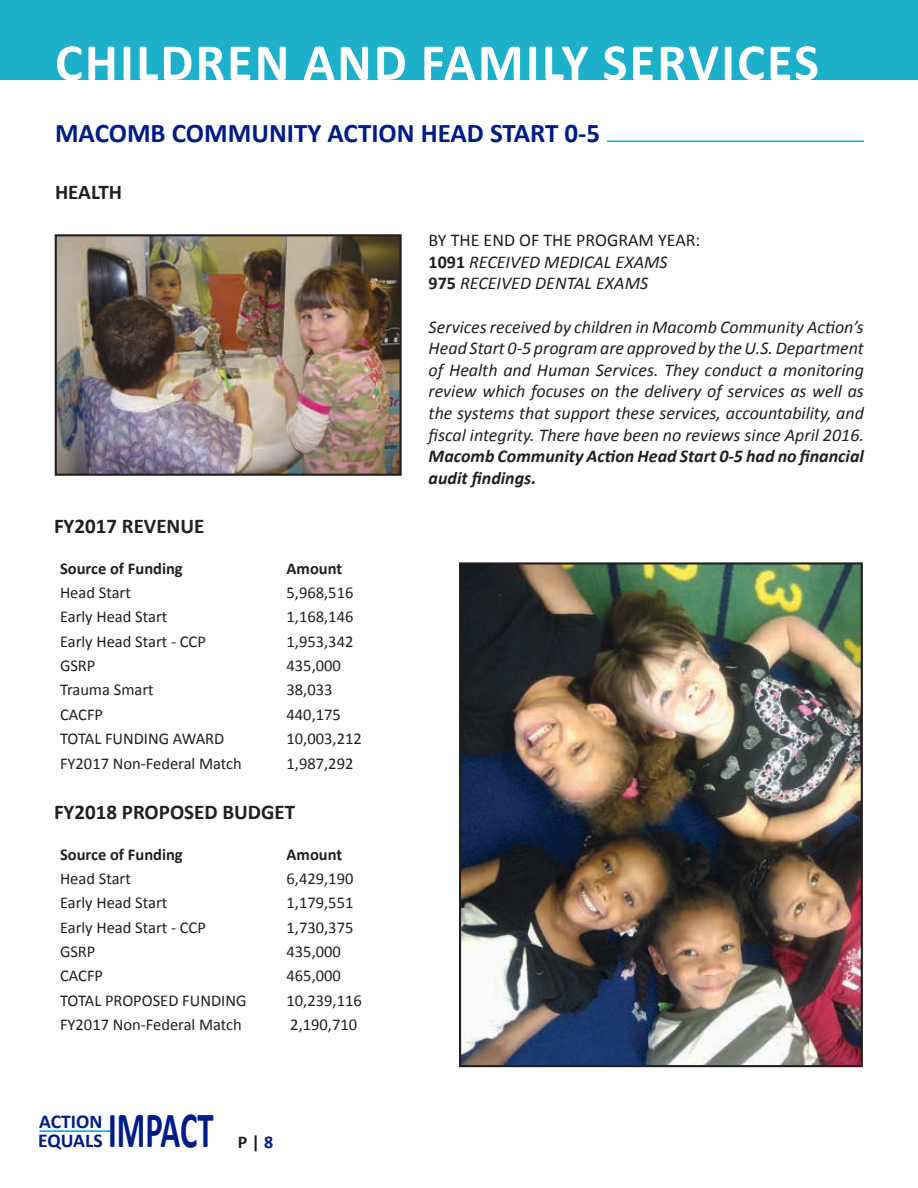
<style>
.page{position:relative;width:918px;height:1188px;background:#fff}
.page>*{position:absolute;margin:0;border:0;box-sizing:border-box;transform-origin:0 0}
.t1{font:700 52.5px "Calibri";letter-spacing:.04em;color:#fff}
.t2{font:700 51px "Calibri";color:#001c88;scale:.64 1}
.t3{font:700 27px "Calibri";color:#001c88}
.t4{font:700 21px "Calibri";color:#231f20}
.t5{font:700 19.65px/19.6px "Calibri";color:#001c88}
.t6{font:italic 18px/21.6px "Calibri";color:#231f20}
.t7{font:italic 700 18px/21.6px "Calibri";color:#231f20}
.t8{font:700 18px "Calibri";color:#231f20}
.t9{font:16.5px "Calibri";color:#231f20}
.t10{font:700 16.5px "Calibri";color:#231f20}
.s1{color:#001c88}
.s2{font-style:normal}
.s3{font-weight:700;font-style:normal}
</style>
<div class="page">
<div style="left:0;top:0;width:918px;height:80px;background:#1cb0ca"></div>
<hr style="left:607px;top:141px;width:257px;height:1px;background:#00aeef">
<img style="left:462px;top:565px;width:398px;height:499px">
<div style="left:459px;top:562px;width:404px;height:505px;border:2px solid #231f20"></div>
<hr style="left:39px;top:1130px;width:73px;height:2px;background:#00aeef">
<img style="left:58px;top:237px;width:341px;height:236px">
<div style="left:55px;top:234px;width:347px;height:242px;border:2px solid #231f20"></div>
<h1 class="t1" style="left:55px;top:29px;width:137px">chi ldren</h1>
<h1 class="t1" style="left:303px;top:29px;width:35px">and</h1>
<h1 class="t1" style="left:421px;top:29px;width:29px">fami</h1>
<h1 class="t1" style="left:542px;top:29px;width:279px">ly SERVICES</h1>
<h3 class="t3" style="left:55px;top:116px;width:547px">MACOMB COMMUNITY ACTION HEAD START 0-5</h3>
<p class="t4" style="left:55px;top:179px;width:68px">HEALTH</p>
<p class="t4" style="left:54px;top:513px;width:152px">FY2017 REVENUE</p>
<p class="t10" style="left:60px;top:558px;width:124px">Source of Funding</p>
<p class="t10" style="left:287px;top:558px;width:57px">Amount</p>
<p class="t9" style="left:60px;top:582px;width:72px">Head Start</p>
<p class="t9" style="left:287px;top:582px;width:68px">5,968,516</p>
<p class="t9" style="left:60px;top:606px;width:109px">Early Head Start</p>
<p class="t9" style="left:287px;top:606px;width:68px">1,168,146</p>
<p class="t9" style="left:60px;top:631px;width:147px">Early Head Start - CCP</p>
<p class="t9" style="left:287px;top:631px;width:68px">1,953,342</p>
<p class="t9" style="left:60px;top:655px;width:37px">GSRP</p>
<p class="t9" style="left:287px;top:655px;width:56px">435,000</p>
<p class="t9" style="left:60px;top:680px;width:95px">Trauma Smart</p>
<p class="t9" style="left:287px;top:680px;width:47px">38,033</p>
<p class="t9" style="left:60px;top:704px;width:45px">CACFP</p>
<p class="t9" style="left:287px;top:704px;width:56px">440,175</p>
<p class="t9" style="left:60px;top:728px;width:166px">TOTAL FUNDING AWARD</p>
<p class="t9" style="left:287px;top:728px;width:77px">10,003,212</p>
<p class="t9" style="left:60px;top:753px;width:183px">FY2017 Non-Federal Match</p>
<p class="t9" style="left:287px;top:753px;width:68px">1,987,292</p>
<p class="t4" style="left:54px;top:799px;width:243px">FY2018 PROPOSED BUDGET</p>
<p class="t10" style="left:60px;top:844px;width:124px">Source of Funding</p>
<p class="t10" style="left:287px;top:844px;width:57px">Amount</p>
<p class="t9" style="left:60px;top:868px;width:72px">Head Start</p>
<p class="t9" style="left:287px;top:868px;width:68px">6,429,190</p>
<p class="t9" style="left:60px;top:892px;width:109px">Early Head Start</p>
<p class="t9" style="left:287px;top:892px;width:68px">1,179,551</p>
<p class="t9" style="left:60px;top:917px;width:147px">Early Head Start - CCP</p>
<p class="t9" style="left:287px;top:917px;width:68px">1,730,375</p>
<p class="t9" style="left:60px;top:941px;width:37px">GSRP</p>
<p class="t9" style="left:287px;top:941px;width:56px">435,000</p>
<p class="t9" style="left:60px;top:966px;width:45px">CACFP</p>
<p class="t9" style="left:287px;top:966px;width:56px">465,000</p>
<p class="t9" style="left:60px;top:990px;width:188px">TOTAL PROPOSED FUNDING</p>
<p class="t9" style="left:287px;top:990px;width:77px">10,239,116</p>
<p class="t9" style="left:60px;top:1014px;width:183px">FY2017 Non-Federal Match</p>
<p class="t9" style="left:290px;top:1014px;width:68px">2,190,710</p>
<p class="t5" style="left:38px;top:1111px;width:66px">ACTION<br>EQUALS</p>
<h2 class="t2" style="left:108px;top:1098px;width:166px">IMPACT</h2>
<p class="t8" style="left:238px;top:1130px;width:37px">P | <span class="s1">8</span></p>
<p class="t6" style="left:429px;top:229px;width:273px"><span class="s2">BY THE END OF THE PROGRAM YEAR:<br></span><span class="s3">1091</span> RECEIVED MEDICAL EXAMS<br><span class="s3">975</span> RECEIVED DENTAL EXAMS</p>
<p class="t6" style="left:429px;top:315px;width:437px;text-align:justify">Services received by children in Macomb Community Action’s Head Start 0-5 program are approved by the U.S. Department of Health and Human Services. They conduct a monitoring review which focuses on the delivery of services as well as the systems that support these services, accountability, and fiscal integrity. There have been no reviews since April 2016.</p>
<p class="t7" style="left:429px;top:445px;width:437px">Macomb Community Action Head Start 0-5 had no financial audit findings.</p>
</div>
